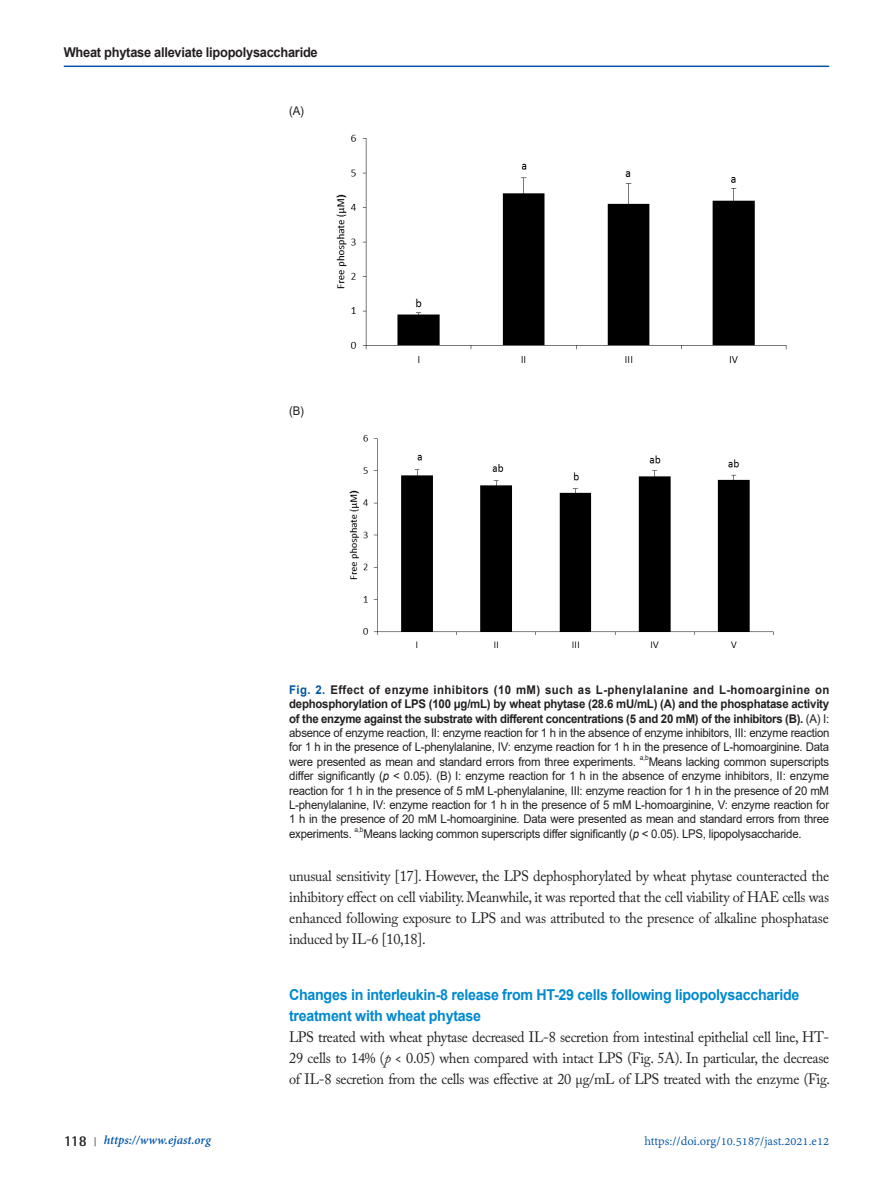
<style>
.page{position:relative;width:893px;height:1191px;background:#fff}
.page>*{position:absolute;margin:0;border:0;box-sizing:border-box;transform-origin:0 0}
.표준{font:15px/21px "Adobe Caslon Pro";letter-spacing:-.02em;color:#231f20;text-align:justify;scale:.95 1}
.heading_2nd{font:700 15px/21px "Arial";letter-spacing:-.02em;color:#0089cf;scale:.95 1}
.t1{font:700 13.5px "Arial";letter-spacing:-.02em;color:#231f20;scale:.95 1}
.t2{font:13.5px "Adobe Devanagari";color:#0154a6}
.t3{font:italic 700 13.5px "Adobe Devanagari";color:#0154a6}
.fig_title{font:12px/14.4px "Arial";letter-spacing:-.02em;color:#231f20;text-align:justify;scale:.95 1}
.table_main_text_left{font:12px "Arial";color:#231f20;scale:.95 1}
.fig_title-2{font:7.05px "Arial";color:#231f20;scale:.95 1}
.s1{font-weight:700;color:#0154a6}
.s2{font-weight:700}
.s3{font-style:italic}
.s4{font-family:"Rotis Semi Sans Std";font-style:normal;font-size:15px;color:#231f20}
.s5{font-family:"Shonar Bangla";font-style:normal;font-size:12px;color:#231f20}
</style>
<div class="page">
<hr style="left:64px;top:66px;width:765px;height:1px;background:#0154a6">
<img style="left:336px;top:134px;width:451px;height:229px">
<img style="left:349px;top:435px;width:425px;height:213px">
<p class="t1" style="left:64px;top:42px;width:269px">Wheat phytase alleviate lipopolysaccharide</p>
<p class="table_main_text_left" style="left:289px;top:103px;width:17px">(A)</p>
<p class="table_main_text_left" style="left:289px;top:403px;width:17px">(B)</p>
<p class="fig_title" style="left:289px;top:682px;width:570px"><span class="s1">Fig. 2.</span> <span class="s2">Effect of enzyme inhibitors (10 mM) such as L-phenylalanine and L-homoarginine on dephosphorylation of LPS (100 μg/mL) by wheat phytase (28.6 mU/mL) (A) and the phosphatase activity of the enzyme against the substrate with different concentrations (5 and 20 mM) of the inhibitors (B).</span> (A) I: absence of enzyme reaction, II: enzyme reaction for 1 h in the absence of enzyme inhibitors, III: enzyme reaction for 1 h in the presence of L-phenylalanine, IV: enzyme reaction for 1 h in the presence of L-homoarginine. Data were presented as mean and standard errors from three experiments.</p>
<p class="fig_title-2" style="left:640px;top:752px;width:11px">a,b</p>
<p class="fig_title" style="left:289px;top:754px;width:570px;text-indent:359px">Means lacking common superscripts differ significantly (<span class="s3">p</span> &lt; 0.05). (B) I: enzyme reaction for 1 h in the absence of enzyme inhibitors, II: enzyme reaction for 1 h in the presence of 5 mM L-phenylalanine, III: enzyme reaction for 1 h in the presence of 20 mM L-phenylalanine, IV: enzyme reaction for 1 h in the presence of 5 mM L-homoarginine, V: enzyme reaction for 1 h in the presence of 20 mM L-homoarginine. Data were presented as mean and standard errors from three experiments.</p>
<p class="fig_title-2" style="left:355px;top:824px;width:11px">a,b</p>
<p class="fig_title" style="left:363px;top:826px;width:463px">Means lacking common superscripts differ significantly (<span class="s3">p</span> &lt; 0.05). LPS, lipopolysaccharide.</p>
<p class="표준" style="left:289px;top:865px;width:570px">unusual sensitivity [17]. However, the LPS dephosphorylated by wheat phytase counteracted the inhibitory effect on cell viability. Meanwhile, it was reported that the cell viability of HAE cells was enhanced following exposure to LPS and was attributed to the presence of alkaline phosphatase induced by IL-6 [10,18].</p>
<p class="heading_2nd" style="left:289px;top:984px;width:539px">Changes in interleukin-8 release from HT-29 cells following lipopolysaccharide treatment with wheat phytase</p>
<p class="표준" style="left:289px;top:1026px;width:571px">LPS treated with wheat phytase decreased IL-8 secretion from intestinal epithelial cell line, HT-29 cells to 14% (<span class="s3">p</span> &lt; 0.05) when compared with intact LPS (Fig. 5A). In particular, the decrease of IL-8 secretion from the cells was effective at 20 μg/mL of LPS treated with the enzyme (Fig.</p>
<p class="t3" style="left:64px;top:1132px;width:149px"><span class="s4">118</span> <span class="s5">|</span> https://www.ejast.org</p>
<p class="t2" style="left:644px;top:1133px;width:186px">https://doi.org/10.5187/jast.2021.e12</p>
</div>
